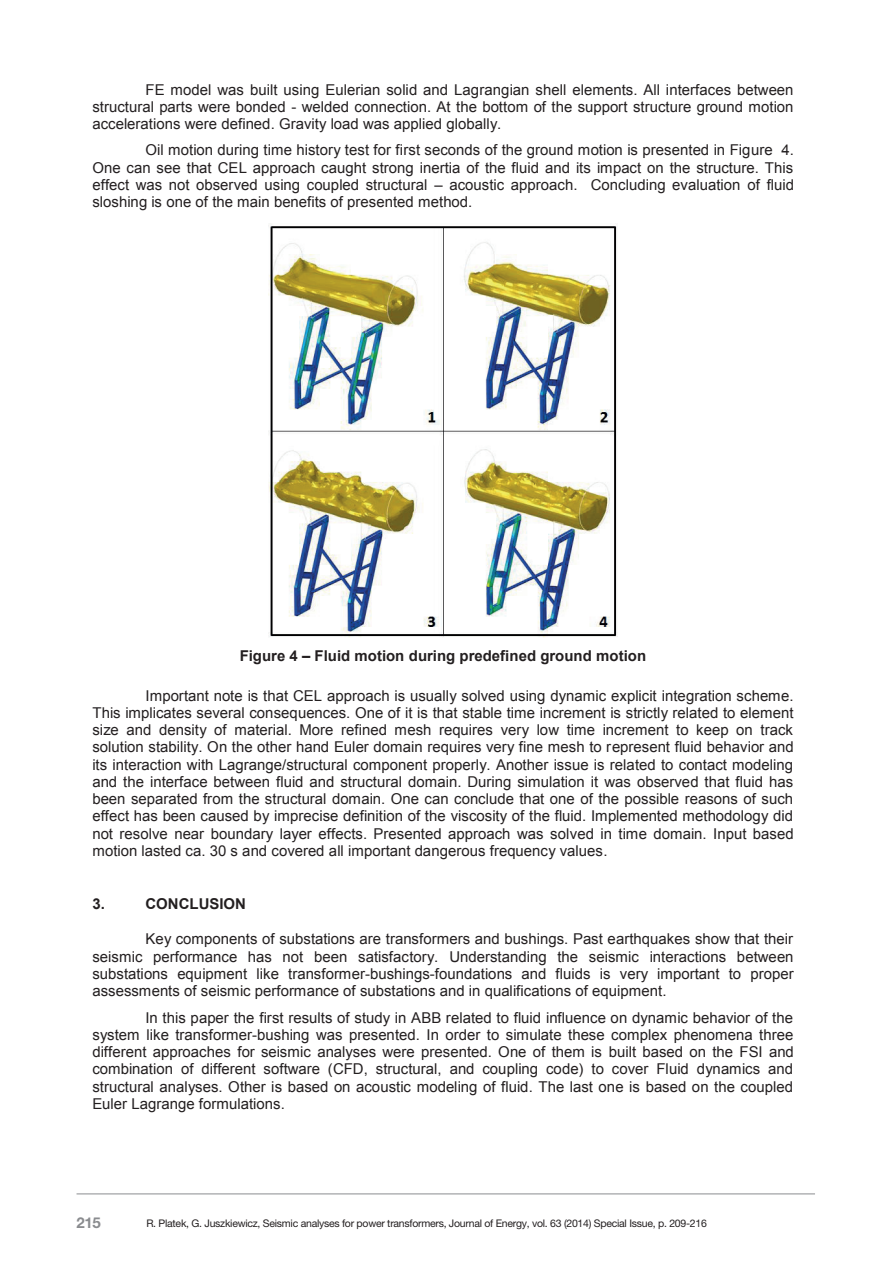
<style>
.page{position:relative;width:893px;height:1263px;background:#fff}
.page>*{position:absolute;margin:0;border:0;box-sizing:border-box;transform-origin:0 0}
.t1{font:15px/17.2px "Arial";color:#231f20;text-align:justify}
.t2{font:700 15px "Arial";color:#231f20}
.t3{font:700 15px "MH Helvetica";color:#8a8c8f}
.t4{font:10.5px "MH Helvetica";letter-spacing:-.025em;color:#231f20}
.s1{font-style:inherit}
</style>
<div class="page">
<hr style="left:77px;top:1193px;width:738px;height:1px;background:#8a8c8f">
<img style="left:269px;top:224px;width:348px;height:414px">
<p class="t1" style="left:92px;top:81px;width:703px;text-indent:53px">FE model was built using Eulerian solid and Lagrangian shell elements. All interfaces between structural parts were bonded - welded connection. At the bottom of the support structure ground motion accelerations were defined. Gravity load was applied globally.</p>
<p class="t1" style="left:92px;top:142px;width:703px;text-indent:53px">Oil motion during time history test for first seconds of the ground motion is presented in Figure 4.<br>One can see that CEL approach caught strong inertia of the fluid and its impact on the structure. This effect was not observed using coupled structural <span class="s1">–</span> acoustic approach. Concluding evaluation of fluid sloshing is one of the main benefits of presented method.</p>
<p class="t2" style="left:240px;top:646px;width:408px">Figure 4 <span class="s1">–</span> Fluid motion during predefined ground motion</p>
<p class="t1" style="left:92px;top:687px;width:703px;text-indent:53px">Important note is that CEL approach is usually solved using dynamic explicit integration scheme.<br>This implicates several consequences. One of it is that stable time increment is strictly related to element size and density of material. More refined mesh requires very low time increment to keep on track solution stability. On the other hand Euler domain requires very fine mesh to represent fluid behavior and its interaction with Lagrange/structural component properly. Another issue is related to contact modeling and the interface between fluid and structural domain. During simulation it was observed that fluid has been separated from the structural domain. One can conclude that one of the possible reasons of such effect has been caused by imprecise definition of the viscosity of the fluid. Implemented methodology did not resolve near boundary layer effects. Presented approach was solved in time domain. Input based motion lasted ca. 30 s and covered all important dangerous frequency values.</p>
<p class="t2" style="left:92px;top:894px;width:14px">3.</p>
<p class="t2" style="left:145px;top:894px;width:102px">CONCLUSION</p>
<p class="t1" style="left:92px;top:931px;width:703px;text-indent:53px">Key components of substations are transformers and bushings. Past earthquakes show that their seismic performance has not been satisfactory. Understanding the seismic interactions between substations equipment like transformer-bushings-foundations and fluids is very important to proper assessments of seismic performance of substations and in qualifications of equipment.</p>
<p class="t1" style="left:92px;top:1009px;width:703px;text-indent:53px">In this paper the first results of study in ABB related to fluid influence on dynamic behavior of the system like transformer-bushing was presented. In order to simulate these complex phenomena three different approaches for seismic analyses were presented. One of them is built based on the FSI and combination of different software (CFD, structural, and coupling code) to cover Fluid dynamics and structural analyses. Other is based on acoustic modeling of fluid. The last one is based on the coupled Euler Lagrange formulations.</p>
<p class="t3" style="left:77px;top:1213px;width:26px">215</p>
<p class="t4" style="left:146px;top:1216px;width:562px">R. Platek, G. Juszkiewicz, Seismic analyses for power transformers, Journal of Energy, vol. 63 (2014) Special Issue, p. 209-216</p>
</div>
